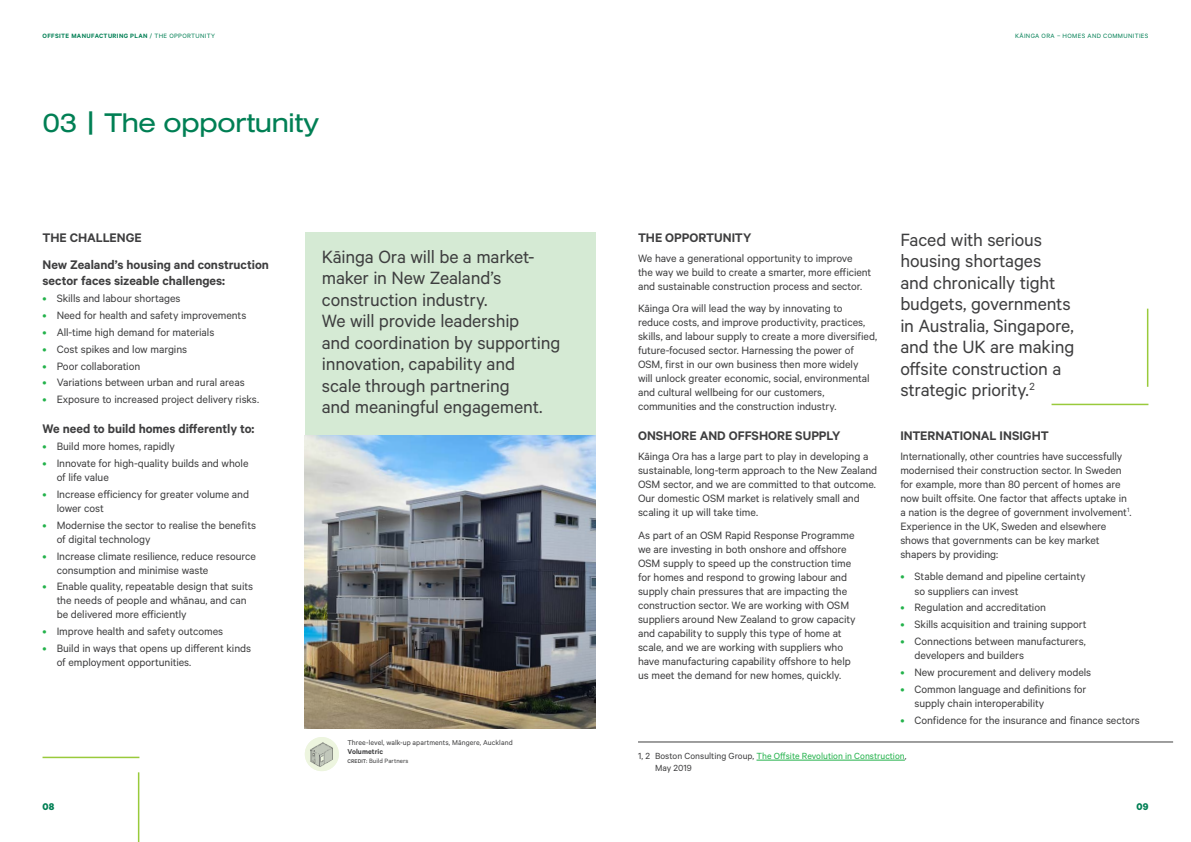
<style>
.page{position:relative;width:1191px;height:842px;background:#fff}
.page>*{position:absolute;margin:0;border:0;box-sizing:border-box;transform-origin:0 0}
.Main_2{font:28px "Nimbus San Ext";letter-spacing:-.03em;color:#007f54}
.Pullquote_2{font:20px/21.5px "Calibre";letter-spacing:-.01em;color:#3e3e3f}
.Subhead_1{font:600 14px/16px "Calibre";color:#3e3e3f}
.BODY{font:12px/14px "Calibre";letter-spacing:-.005em;color:#3e3e3f}
.t1{font:700 11px "Calibre";color:#007f54}
.Footnote_note{font:10px/12px "Calibre";color:#23b24b}
.t2{font:8px "Calibre";letter-spacing:.01em;color:#3e3e3f}
.t3{font:600 8px "Calibre";letter-spacing:.01em;color:#3e3e3f}
.t4{font:600 7px "Calibre";letter-spacing:.05em;color:#007f54}
.t5{font:7px "Calibre";letter-spacing:.05em;color:#007f54}
.t6{font:7px "Calibre";letter-spacing:.015em;color:#3e3e3f}
.s1{font-weight:400}
.s2{color:#23b24b}
.s3{font-weight:500;font-size:6px}
.s4{color:#3e3e3f}
</style>
<div class="page">
<div style="left:305px;top:233px;width:290px;height:215px;background:#d5ead4"></div>
<hr style="left:638px;top:742px;width:535px;height:1px;background:#3e3e3f">
<hr style="left:756px;top:760px;width:149px;height:1px;background:#23b24b">
<img style="left:305px;top:435px;width:290px;height:293px">
<hr style="left:43px;top:757px;width:96px;height:1px;background:#99ca3b">
<hr style="left:138px;top:772px;width:1px;height:70px;background:#99ca3b">
<img style="left:305px;top:737px;width:34px;height:34px;border-radius:17px">
<hr style="left:1051px;top:404px;width:97px;height:1px;background:#99ca3b">
<hr style="left:1146px;top:309px;width:2px;height:78px;background:#99ca3b">
<p class="t4" style="left:43px;top:31px;width:137px">OFFSITE MANUFACTURING PLAN <span class="s1">/ The Opportunity</span></p>
<p class="Main_2" style="left:43px;top:104px;width:278px">03 | The opportunity</p>
<p class="Subhead_1" style="left:43px;top:229px;width:101px">THE CHALLENGE</p>
<p class="Subhead_1" style="left:43px;top:257px;width:228px">New Zealand’s housing and construction sector faces sizeable challenges:</p>
<p class="BODY" style="left:43px;top:291px;width:139px"><span class="s2">•</span> Skills and labour shortages</p>
<p class="BODY" style="left:43px;top:308px;width:205px"><span class="s2">•</span> Need for health and safety improvements</p>
<p class="BODY" style="left:43px;top:325px;width:173px"><span class="s2">•</span> All-time high demand for materials</p>
<p class="BODY" style="left:43px;top:341px;width:146px"><span class="s2">•</span> Cost spikes and low margins</p>
<p class="BODY" style="left:43px;top:358px;width:99px"><span class="s2">•</span> Poor collaboration</p>
<p class="BODY" style="left:43px;top:375px;width:204px"><span class="s2">•</span> Variations between urban and rural areas</p>
<p class="BODY" style="left:43px;top:392px;width:218px"><span class="s2">•</span> Exposure to increased project delivery risks.</p>
<p class="Subhead_1" style="left:43px;top:421px;width:213px">We need to build homes differently to:</p>
<p class="BODY" style="left:43px;top:439px;width:134px"><span class="s2">•</span> Build more homes, rapidly</p>
<p class="BODY" style="left:57px;top:456px;width:193px;text-indent:-14px"><span class="s2">•</span> Innovate for high-quality builds and whole of life value</p>
<p class="BODY" style="left:57px;top:487px;width:194px;text-indent:-14px"><span class="s2">•</span> Increase efficiency for greater volume and lower cost</p>
<p class="BODY" style="left:57px;top:517px;width:201px;text-indent:-14px"><span class="s2">•</span> Modernise the sector to realise the benefits of digital technology</p>
<p class="BODY" style="left:57px;top:548px;width:201px;text-indent:-14px"><span class="s2">•</span> Increase climate resilience, reduce resource consumption and minimise waste</p>
<p class="BODY" style="left:57px;top:579px;width:198px;text-indent:-14px"><span class="s2">•</span> Enable quality, repeatable design that suits the needs of people and whānau, and can be delivered more efficiently</p>
<p class="BODY" style="left:43px;top:624px;width:182px"><span class="s2">•</span> Improve health and safety outcomes</p>
<p class="BODY" style="left:57px;top:641px;width:196px;text-indent:-14px"><span class="s2">•</span> Build in ways that opens up different kinds of employment opportunities.</p>
<p class="Pullquote_2" style="left:322px;top:245px;width:240px">Kāinga Ora will be a market&shy;maker in New Zealand’s construction industry.<br>We will provide leadership<br>and coordination by supporting innovation, capability and<br>scale through partnering<br>and meaningful engagement.</p>
<p class="t2" style="left:347px;top:738px;width:167px">Three-level, walk-up apartments, Māngere, Auckland</p>
<p class="t3" style="left:347px;top:747px;width:37px">Volumetric</p>
<p class="t6" style="left:347px;top:757px;width:63px"><span class="s3">CREDIT:</span> Build Partners</p>
<p class="t5" style="left:1015px;top:31px;width:135px">KĀINGA ORA – HOMES AND COMMUNITIES</p>
<p class="Subhead_1" style="left:638px;top:229px;width:115px">THE OPPORTUNITY</p>
<p class="BODY" style="left:638px;top:250px;width:235px">We have a generational opportunity to improve<br>the way we build to create a smarter, more efficient and sustainable construction process and sector.</p>
<p class="BODY" style="left:638px;top:301px;width:241px">Kāinga Ora will lead the way by innovating to reduce costs, and improve productivity, practices, skills, and labour supply to create a more diversified, future-focused sector. Harnessing the power of OSM, first in our own business then more widely<br>will unlock greater economic, social, environmental and cultural wellbeing for our customers, communities and the construction industry.</p>
<p class="Subhead_1" style="left:638px;top:428px;width:204px">ONSHORE AND OFFSHORE SUPPLY</p>
<p class="BODY" style="left:638px;top:449px;width:241px">Kāinga Ora has a large part to play in developing a sustainable, long-term approach to the New Zealand OSM sector, and we are committed to that outcome.<br>Our domestic OSM market is relatively small and scaling it up will take time.</p>
<p class="BODY" style="left:638px;top:527px;width:219px">As part of an OSM Rapid Response Programme we are investing in both onshore and offshore OSM supply to speed up the construction time for homes and respond to growing labour and supply chain pressures that are impacting the construction sector. We are working with OSM suppliers around New Zealand to grow capacity and capability to supply this type of home at scale, and we are working with suppliers who have manufacturing capability offshore to help us meet the demand for new homes, quickly.</p>
<p class="Pullquote_2" style="left:900px;top:228px;width:176px">Faced with serious housing shortages and chronically tight budgets, governments in Australia, Singapore, and the UK are making offsite construction a strategic priority.<sup>2</sup></p>
<p class="Subhead_1" style="left:900px;top:427px;width:150px">INTERNATIONAL INSIGHT</p>
<p class="BODY" style="left:900px;top:449px;width:233px">Internationally, other countries have successfully modernised their construction sector. In Sweden for example, more than 80 percent of homes are now built offsite. One factor that affects uptake in a nation is the degree of government involvement<sup>1</sup>.<br>Experience in the UK, Sweden and elsewhere shows that governments can be key market shapers by providing:</p>
<p class="BODY" style="left:914px;top:569px;width:173px;text-indent:-14px"><span class="s2">•</span> Stable demand and pipeline certainty so suppliers can invest</p>
<p class="BODY" style="left:900px;top:600px;width:147px"><span class="s2">•</span> Regulation and accreditation</p>
<p class="BODY" style="left:900px;top:617px;width:188px"><span class="s2">•</span> Skills acquisition and training support</p>
<p class="BODY" style="left:914px;top:634px;width:173px;text-indent:-14px"><span class="s2">•</span> Connections between manufacturers, developers and builders</p>
<p class="BODY" style="left:900px;top:665px;width:192px"><span class="s2">•</span> New procurement and delivery models</p>
<p class="BODY" style="left:914px;top:681px;width:173px;text-indent:-14px"><span class="s2">•</span> Common language and definitions for supply chain interoperability</p>
<p class="BODY" style="left:900px;top:712px;width:241px"><span class="s2">•</span> Confidence for the insurance and finance sectors</p>
<p class="Footnote_note" style="left:655px;top:750px;width:253px;text-indent:-17px"><span class="s4">1, 2 Boston Consulting Group,</span> The Offsite Revolution in Construction<span class="s4">,<br>May 2019</span></p>
<p class="t1" style="left:43px;top:800px;width:13px">08</p>
<p class="t1" style="left:1136px;top:800px;width:13px">09</p>
</div>
